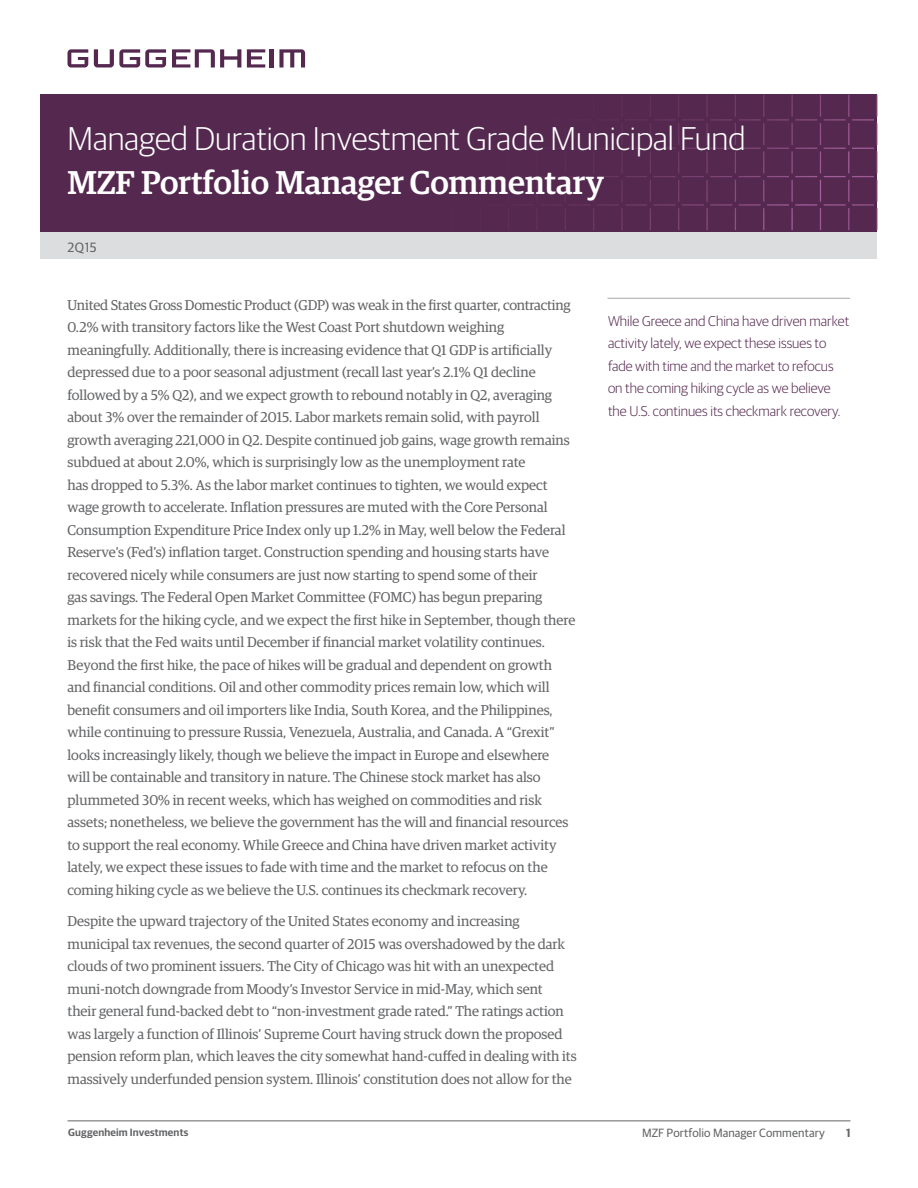
<style>
.page{position:relative;width:918px;height:1188px;background:#fff}
.page>*{position:absolute;margin:0;border:0;box-sizing:border-box;transform-origin:0 0}
.t1{font:300 33px "Guardian Sans";color:#fff}
.t2{font:500 33px "Guardian Egyp";color:#fff}
.t3{font:14.25px/22.5px "Guardian Egyp";color:#636466}
.t4{font:300 14.25px/22.5px "Guardian Sans";color:#54284f}
.t5{font:13.5px "Guardian Sans";color:#636466}
.t6{font:12px "Guardian Sans";letter-spacing:.01em;color:#636466}
.t7{font:600 12px "Guardian Sans";color:#636466}
.t8{font:600 10.5px "Guardian Sans";letter-spacing:.015em;color:#636466}
</style>
<div class="page">
<hr style="left:608px;top:298px;width:242px;height:1px;background:#a7a9ac">
<div style="left:40px;top:94px;width:838px;height:139px;background:#54284f"></div>
<svg style="left:644px;top:95px;width:234px;height:50px"></svg>
<div style="left:40px;top:232px;width:838px;height:27px;background:#dcddde"></div>
<svg style="left:68px;top:49px;width:20px;height:19px"></svg>
<svg style="left:94px;top:49px;width:72px;height:19px"></svg>
<svg style="left:172px;top:49px;width:69px;height:19px"></svg>
<svg style="left:247px;top:49px;width:18px;height:19px"></svg>
<hr style="left:270px;top:49px;width:4px;height:19px;background:#54284f">
<svg style="left:279px;top:49px;width:26px;height:19px"></svg>
<hr style="left:67px;top:1120px;width:783px;height:1px;background:#636466">
<h1 class="t1" style="left:68px;top:116px;width:680px">Managed Duration Investment Grade Municipal Fund</h1>
<h1 class="t2" style="left:68px;top:159px;width:538px">MZF Portfolio Manager Commentary</h1>
<p class="t5" style="left:68px;top:238px;width:31px">2Q15</p>
<p class="t3" style="left:68px;top:292px;width:509px">United States Gross Domestic Product (GDP) was weak in the first quarter, contracting 0.2% with transitory factors like the West Coast Port shutdown weighing meaningfully. Additionally, there is increasing evidence that Q1 GDP is artificially depressed due to a poor seasonal adjustment (recall last year’s 2.1% Q1 decline followed by a 5% Q2), and we expect growth to rebound notably in Q2, averaging about 3% over the remainder of 2015. Labor markets remain solid, with payroll growth averaging 221,000 in Q2. Despite continued job gains, wage growth remains subdued at about 2.0%, which is surprisingly low as the unemployment rate<br>has dropped to 5.3%. As the labor market continues to tighten, we would expect wage growth to accelerate. Inflation pressures are muted with the Core Personal Consumption Expenditure Price Index only up 1.2% in May, well below the Federal Reserve’s (Fed’s) inflation target. Construction spending and housing starts have recovered nicely while consumers are just now starting to spend some of their<br>gas savings. The Federal Open Market Committee (FOMC) has begun preparing markets for the hiking cycle, and we expect the first hike in September, though there is risk that the Fed waits until December if financial market volatility continues.<br>Beyond the first hike, the pace of hikes will be gradual and dependent on growth and financial conditions. Oil and other commodity prices remain low, which will benefit consumers and oil importers like India, South Korea, and the Philippines, while continuing to pressure Russia, Venezuela, Australia, and Canada. A “Grexit” looks increasingly likely, though we believe the impact in Europe and elsewhere will be containable and transitory in nature. The Chinese stock market has also plummeted 30% in recent weeks, which has weighed on commodities and risk assets; nonetheless, we believe the government has the will and financial resources to support the real economy. While Greece and China have driven market activity lately, we expect these issues to fade with time and the market to refocus on the coming hiking cycle as we believe the U.S. continues its checkmark recovery.</p>
<p class="t3" style="left:68px;top:909px;width:511px">Despite the upward trajectory of the United States economy and increasing municipal tax revenues, the second quarter of 2015 was overshadowed by the dark clouds of two prominent issuers. The City of Chicago was hit with an unexpected muni-notch downgrade from Moody’s Investor Service in mid-May, which sent<br>their general fund-backed debt to “non-investment grade rated.” The ratings action was largely a function of Illinois’ Supreme Court having struck down the proposed pension reform plan, which leaves the city somewhat hand-cuffed in dealing with its massively underfunded pension system. Illinois’ constitution does not allow for the</p>
<p class="t4" style="left:608px;top:309px;width:243px">While Greece and China have driven market activity lately, we expect these issues to fade with time and the market to refocus on the coming hiking cycle as we believe the U.S. continues its checkmark recovery.</p>
<p class="t8" style="left:68px;top:1124px;width:122px">Guggenheim Investments</p>
<p class="t6" style="left:642px;top:1124px;width:184px">MZF Portfolio Manager Commentary</p>
<p class="t7" style="left:846px;top:1124px;width:6px">1</p>
</div>
